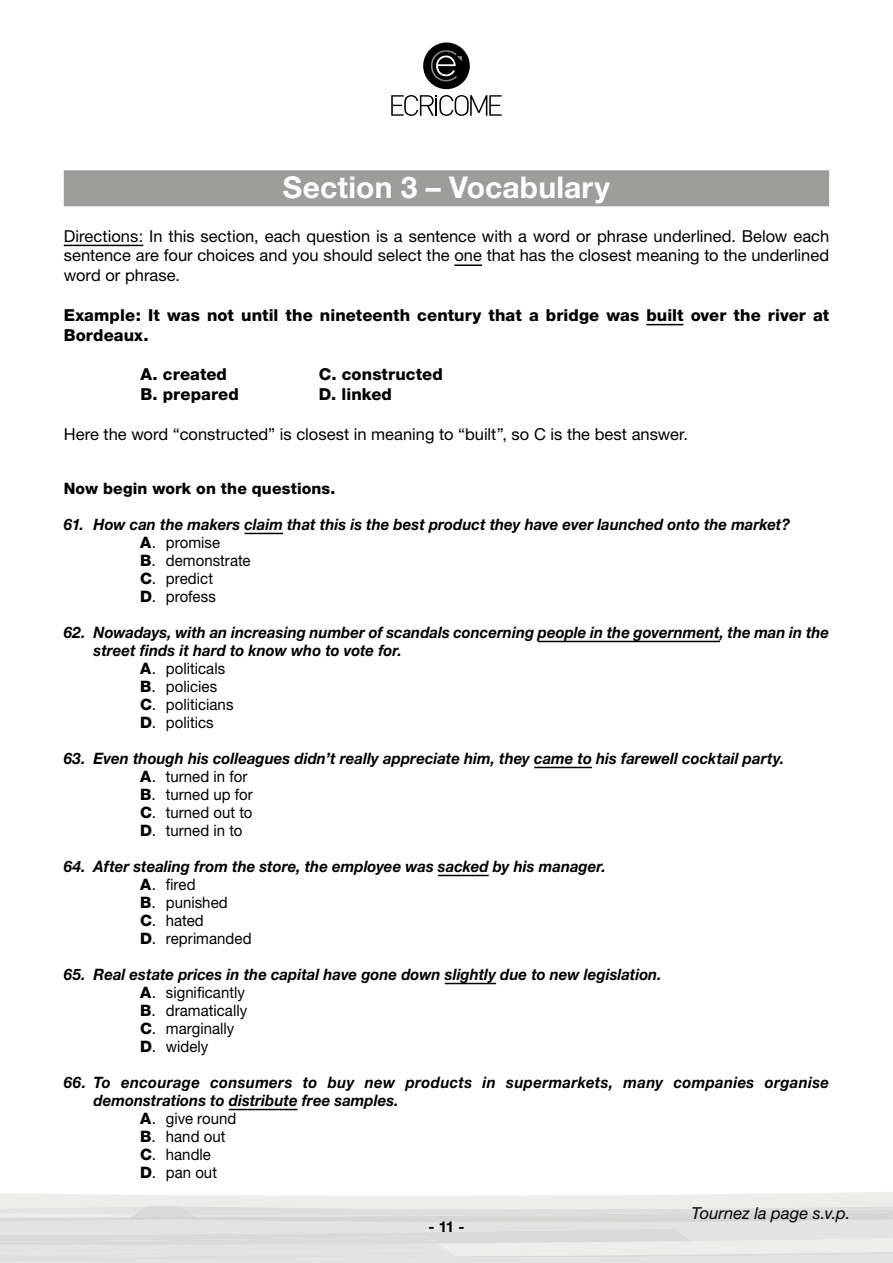
<style>
.page{position:relative;width:893px;height:1263px;background:#fff}
.page>*{position:absolute;margin:0;border:0;box-sizing:border-box;transform-origin:0 0}
.t1{font:700 30px "Helvetica Neue";letter-spacing:.005em;color:#fff}
.t2{font:16.5px/19.8px "Helvetica Neue";color:#000;text-align:justify}
.t3{font:800 16.5px/19.8px "Helvetica Neue";letter-spacing:.005em;color:#000}
.t4{font:italic 16.5px "Helvetica Neue";letter-spacing:.005em;color:#000}
.t5{font:italic 700 15.75px/18px "Helvetica Neue";letter-spacing:.005em;color:#000;scale:.95 1}
.t6{font:15.75px "Helvetica Neue";letter-spacing:.005em;color:#000}
.t7{font:italic 700 15.75px "Helvetica Neue";letter-spacing:.025em;color:#000;scale:.95 1}
.t8{font:800 15.75px "Helvetica Neue";letter-spacing:.01em;color:#000}
.t9{font:700 15px "Helvetica Neue";color:#000}
.s1{font-weight:800;font-style:normal}
.s2{font-weight:400;font-style:normal}
.s3{font-weight:800}
</style>
<div class="page">
<svg style="left:0;top:1192px;width:893px;height:71px;background:#e4e4e3"></svg>
<div style="left:423px;top:43px;width:47px;height:46px;background:#000;border-radius:50%"></div>
<svg style="left:431px;top:50px;width:31px;height:31px"></svg>
<svg style="left:391px;top:95px;width:111px;height:21px"></svg>
<hr style="left:245px;top:533px;width:38px;height:1px;background:#000">
<hr style="left:538px;top:641px;width:182px;height:1px;background:#000">
<hr style="left:534px;top:767px;width:58px;height:1px;background:#000">
<hr style="left:438px;top:875px;width:51px;height:1px;background:#000">
<hr style="left:445px;top:983px;width:51px;height:1px;background:#000">
<hr style="left:229px;top:1109px;width:69px;height:1px;background:#000">
<div style="left:64px;top:170px;width:765px;height:36px;background:#9d9d9c"></div>
<hr style="left:64px;top:245px;width:79px;height:1px;background:#000">
<hr style="left:454px;top:264px;width:28px;height:2px;background:#000">
<hr style="left:646px;top:324px;width:37px;height:1px;background:#000">
<h1 class="t1" style="left:283px;top:169px;width:328px">Section 3 – Vocabulary</h1>
<p class="t2" style="left:64px;top:226px;width:767px">Directions: In this section, each question is a sentence with a word or phrase underlined. Below each sentence are four choices and you should select the one that has the closest meaning to the underlined word or phrase.</p>
<p class="t3" style="left:64px;top:305px;width:767px">Example: It was not until the nineteenth century that a bridge was built over the river at<br>Bordeaux.</p>
<p class="t3" style="left:140px;top:364px;width:88px">A. created</p>
<p class="t3" style="left:319px;top:364px;width:125px">C. constructed</p>
<p class="t3" style="left:140px;top:384px;width:100px">B. prepared</p>
<p class="t3" style="left:319px;top:384px;width:75px">D. linked</p>
<p class="t2" style="left:64px;top:424px;width:626px">Here the word “constructed” is closest in meaning to “built”, so C is the best answer.</p>
<p class="t8" style="left:64px;top:479px;width:273px">Now begin work on the questions.</p>
<p class="t5" style="left:140px;top:515px;width:686px;text-indent:-77px">61. How can the makers claim that this is the best product they have ever launched onto the market?<br><span class="s1">A</span><span class="s2">. promise<br></span><span class="s1">B</span><span class="s2">. demonstrate<br></span><span class="s1">C</span><span class="s2">. predict<br></span><span class="s1">D</span><span class="s2">. profess</span></p>
<p class="t5" style="left:64px;top:623px;width:807px">62. Nowadays, with an increasing number of scandals concerning people in the government, the man in the</p>
<p class="t5" style="left:94px;top:641px;width:326px">street finds it hard to know who to vote for.</p>
<p class="t6" style="left:140px;top:659px;width:86px"><span class="s3">A</span>. politicals</p>
<p class="t6" style="left:140px;top:677px;width:78px"><span class="s3">B</span>. policies</p>
<p class="t6" style="left:140px;top:695px;width:95px"><span class="s3">C</span>. politicians</p>
<p class="t6" style="left:140px;top:713px;width:75px"><span class="s3">D</span>. politics</p>
<p class="t5" style="left:140px;top:749px;width:679px;text-indent:-77px">63. Even though his colleagues didn’t really appreciate him, they came to his farewell cocktail party.<br><span class="s1">A</span><span class="s2">. turned in for<br></span><span class="s1">B</span><span class="s2">. turned up for<br></span><span class="s1">C</span><span class="s2">. turned out to<br></span><span class="s1">D</span><span class="s2">. turned in to</span></p>
<p class="t5" style="left:140px;top:857px;width:492px;text-indent:-77px">64. After stealing from the store, the employee was sacked by his manager.<br><span class="s1">A</span><span class="s2">. fired<br></span><span class="s1">B</span><span class="s2">. punished<br></span><span class="s1">C</span><span class="s2">. hated<br></span><span class="s1">D</span><span class="s2">. reprimanded</span></p>
<p class="t5" style="left:140px;top:965px;width:550px;text-indent:-77px">65. Real estate prices in the capital have gone down slightly due to new legislation.<br><span class="s1">A</span><span class="s2">. significantly<br></span><span class="s1">B</span><span class="s2">. dramatically<br></span><span class="s1">C</span><span class="s2">. marginally<br></span><span class="s1">D</span><span class="s2">. widely</span></p>
<p class="t7" style="left:64px;top:1072px;width:807px">66. To encourage consumers to buy new products in supermarkets, many companies organise</p>
<p class="t5" style="left:94px;top:1091px;width:323px">demonstrations to distribute free samples.</p>
<p class="t6" style="left:140px;top:1109px;width:98px"><span class="s3">A</span>. give round</p>
<p class="t6" style="left:140px;top:1127px;width:87px"><span class="s3">B</span>. hand out</p>
<p class="t6" style="left:140px;top:1145px;width:72px"><span class="s3">C</span>. handle</p>
<p class="t6" style="left:140px;top:1163px;width:78px"><span class="s3">D</span>. pan out</p>
<p class="t9" style="left:428px;top:1217px;width:38px">- 11 -</p>
<p class="t4" style="left:692px;top:1203px;width:160px">Tournez la page s.v.p.</p>
</div>
